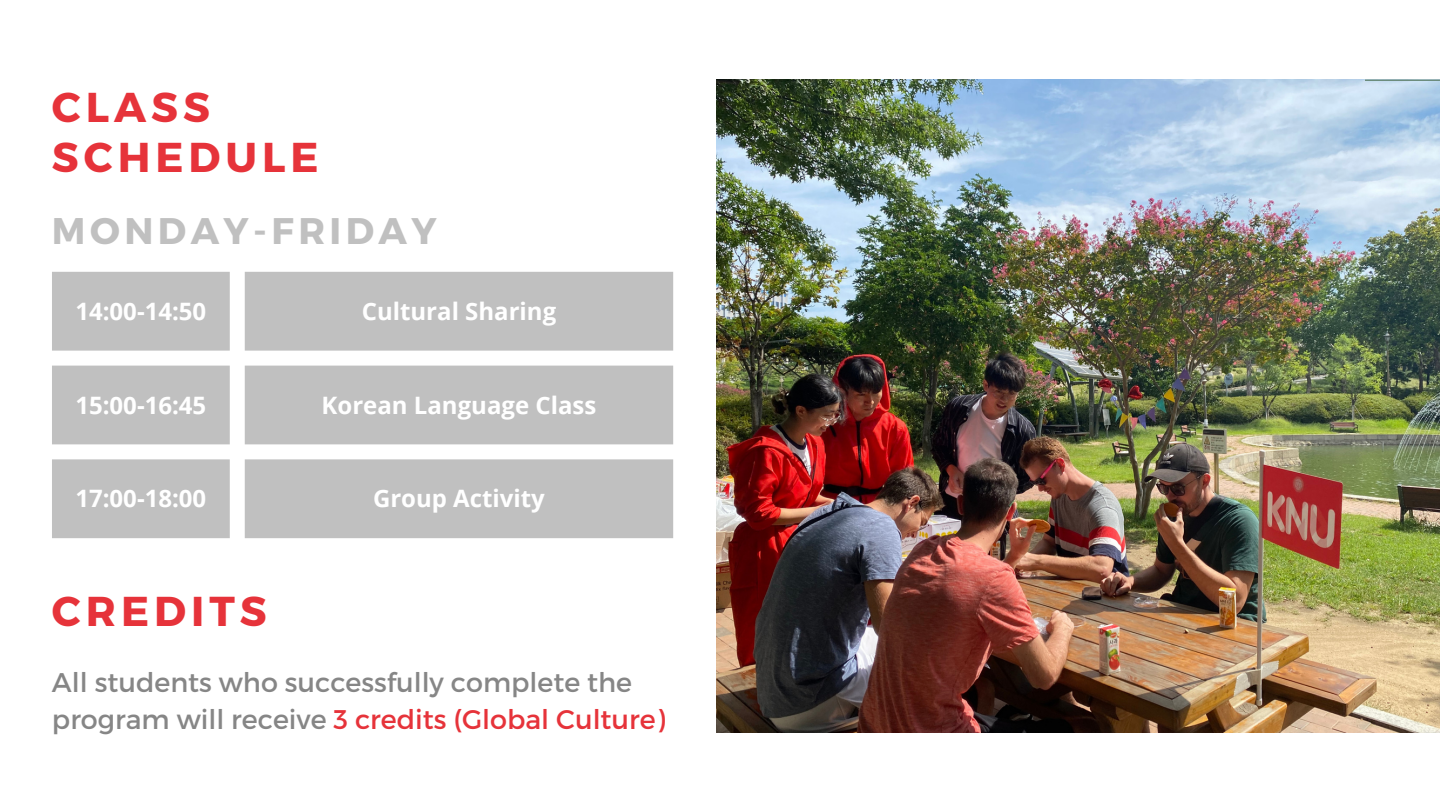
<style>
.page{position:relative;width:1440px;height:810px;background:#fff}
.page>*{position:absolute;margin:0;border:0;box-sizing:border-box;transform-origin:0 0}
.t1{font:700 41.7px/49.5px "Montserrat";letter-spacing:.12em;color:#e6333a}
.t2{font:700 37px "Montserrat";letter-spacing:.12em;color:#c0c0c0}
.t3{font:27px/37.5px "Montserrat";color:#868686}
.t4{font:700 24px "Open Sans";color:#fff}
.s1{color:#e6333a}
</style>
<div class="page">
<img style="left:716px;top:80px;width:724px;height:653px">
<hr style="left:1365px;top:80px;width:75px;height:1px;background:#6c8c7d">
<svg style="left:52px;top:272px;width:621px;height:266px;background:#c8c8c8"></svg>
<h1 class="t1" style="left:52px;top:81px;width:268px">CLASS<br>SCHEDULE</h1>
<h2 class="t2" style="left:52px;top:206px;width:386px">MONDAY-FRIDAY</h2>
<p class="t4" style="left:75px;top:294px;width:132px">14:00-14:50</p>
<p class="t4" style="left:362px;top:294px;width:196px">Cultural Sharing</p>
<p class="t4" style="left:75px;top:388px;width:132px">15:00-16:45</p>
<p class="t4" style="left:322px;top:388px;width:276px">Korean Language Class</p>
<p class="t4" style="left:75px;top:482px;width:132px">17:00-18:00</p>
<p class="t4" style="left:373px;top:482px;width:173px">Group Activity</p>
<h1 class="t1" style="left:52px;top:584px;width:216px">CREDITS</h1>
<p class="t3" style="left:52px;top:662px;width:615px">All students who successfully complete the program will receive <span class="s1">3 credits (Global Culture)</span></p>
</div>
